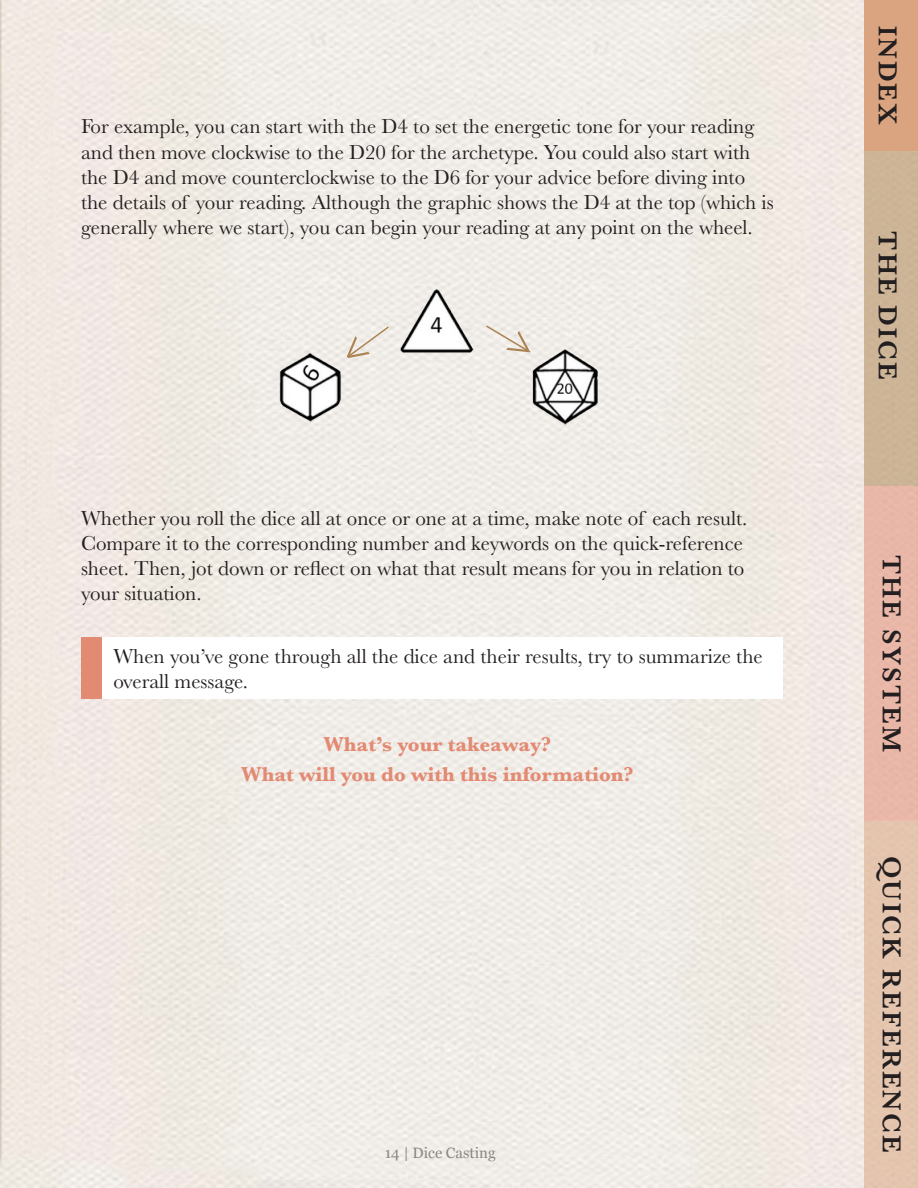
<style>
.page{position:relative;width:918px;height:1188px;background:#fff}
.page>*{position:absolute;margin:0;border:0;box-sizing:border-box;transform-origin:0 0}
.t1{font:600 27px "Baskerville";letter-spacing:.075em;color:#231f20}
.t2{font:21px/25.2px "Baskerville";color:#231f20}
.t3{font:700 21px "Baskerville";color:#e38a73}
.t4{font:15px "Georgia";color:#43433f}
</style>
<div class="page">
<div style="left:865px;top:1px;width:52px;height:149px;background:#d9a47f"></div>
<div style="left:864px;top:0;width:54px;height:151px;border:2px solid #d9a47f"></div>
<div style="left:864px;top:151px;width:54px;height:335px;background:#cdb497"></div>
<div style="left:864px;top:486px;width:54px;height:335px;background:#e9b7a8"></div>
<div style="left:864px;top:821px;width:54px;height:367px;background:#e4c5ae"></div>
<img style="left:396px;top:270px;width:84px;height:87px">
<img style="left:524px;top:341px;width:84px;height:88px">
<img style="left:268px;top:339px;width:84px;height:88px">
<div style="left:81px;top:637px;width:20px;height:61px;background:#e38a73"></div>
<svg style="left:485px;top:324px;width:50px;height:37px;background:#ede8e1"></svg>
<svg style="left:340px;top:325px;width:51px;height:41px;background:#ede9e2"></svg>
<p class="t2" style="left:81px;top:114px;width:694px">For example, you can start with the D4 to set the energetic tone for your reading and then move clockwise to the D20 for the archetype. You could also start with the D4 and move counterclockwise to the D6 for your advice before diving into the details of your reading. Although the graphic shows the D4 at the top (which is generally where we start), you can begin your reading at any point on the wheel.</p>
<p class="t2" style="left:81px;top:506px;width:668px">Whether you roll the dice all at once or one at a time, make note of each result.<br>Compare it to the corresponding number and keywords on the quick-reference sheet. Then, jot down or reflect on what that result means for you in relation to your situation.</p>
<p class="t2" style="left:113px;top:643px;width:651px">When you’ve gone through all the dice and their results, try to summarize the overall message.</p>
<p class="t3" style="left:324px;top:730px;width:229px">What’s your takeaway?</p>
<p class="t3" style="left:242px;top:760px;width:393px">What will you do with this information?</p>
<p class="t4" style="left:385px;top:1142px;width:112px">14 | Dice Casting</p>
<p class="t1" style="left:907px;top:26px;width:101px;rotate:90deg">INDEX</p>
<p class="t1" style="left:907px;top:231px;width:150px;rotate:90deg">THE DICE</p>
<p class="t1" style="left:911px;top:555px;width:199px;rotate:90deg">THE SYSTEM</p>
<p class="t1" style="left:911px;top:856px;width:298px;rotate:90deg">QUICK REFERENCE</p>
</div>
